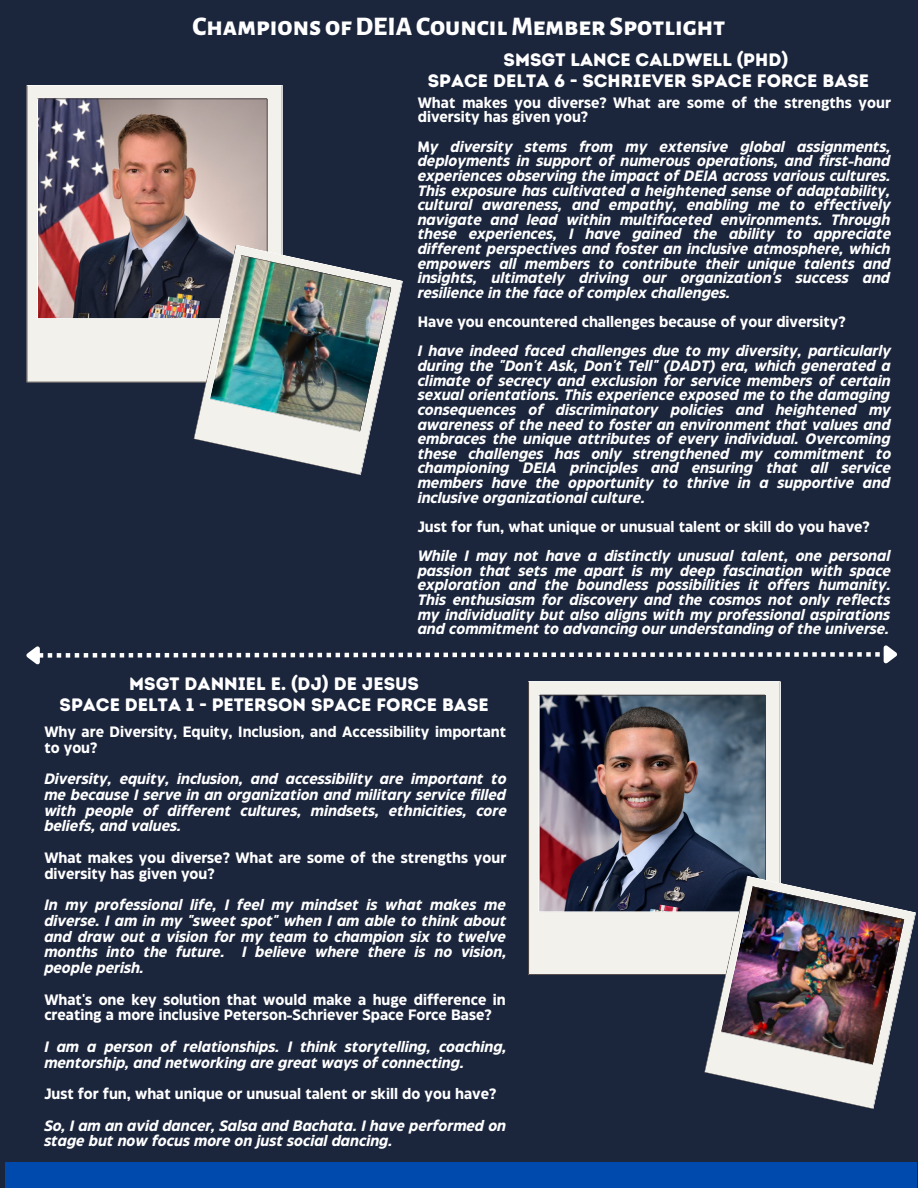
<style>
.page{position:relative;width:918px;height:1188px;background:#1b253c}
.page>*{position:absolute;margin:0;border:0;box-sizing:border-box;transform-origin:0 0}
.t1{font:800 27px "Alegreya Sans SC";color:#fff}
.t2{font:18px/21.3px "Intro Rust Base";color:#fff;text-align:center}
.t3{font:italic 700 15px/14.7px "Eastman Grotesque";color:#fff;text-align:justify}
.t4{font:700 15px/15.8px "Eastman Grotesque";color:#fff}
.s1{font-style:normal}
</style>
<div class="page">
<div style="left:5px;top:1162px;width:911px;height:26px;background:#004aad"></div>
<img style="left:528px;top:681px;width:253px;height:294px">
<svg style="left:704px;top:876px;width:16px;height:200px"></svg>
<img style="left:720px;top:876px;width:196px;height:233px">
<img style="left:27px;top:85px;width:256px;height:297px">
<svg style="left:193px;top:245px;width:16px;height:198px"></svg>
<img style="left:209px;top:245px;width:194px;height:230px">
<svg style="left:26px;top:645px;width:871px;height:20px"></svg>
<h1 class="t1" style="left:193px;top:13px;width:534px">Champions ofDEIACouncil Member Spotlight</h1>
<p class="t2" style="left:428px;top:49px;width:443px">SMSGT LANCE CALDWELL (PHD)<br>SPACE DELTA 6 - SCHRIEVER SPACE FORCE BASE</p>
<p class="t4" style="left:418px;top:96px;width:475px;line-height:14.7px">What makes you diverse? What are some of the strengths your diversity has given you?</p>
<p class="t3" style="left:418px;top:140px;width:475px"><span class="s1">M</span>y diversity stems from my extensive global assignments, deployments in support of numerous operations, and first-hand experiences observing the impact of DEIA across various cultures.<br>This exposure has cultivated a heightened sense of adaptability, cultural awareness, and empathy, enabling me to effectively navigate and lead within multifaceted environments. Through these experiences, I have gained the ability to appreciate different perspectives and foster an inclusive atmosphere, which empowers all members to contribute their unique talents and insights, ultimately driving our organization's success and resilience in the face of complex challenges.</p>
<p class="t4" style="left:418px;top:315px;width:429px">Have you encountered challenges because of your diversity?</p>
<p class="t3" style="left:418px;top:345px;width:475px">I have indeed faced challenges due to my diversity, particularly during the "Don't Ask, Don't Tell" (DADT) era, which generated a climate of secrecy and exclusion for service members of certain sexual orientations. This experience exposed me to the damaging consequences of discriminatory policies and heightened my awareness of the need to foster an environment that values and embraces the unique attributes of every individual. Overcoming these challenges has only strengthened my commitment to championing DEIA principles and ensuring that all service members have the opportunity to thrive in a supportive and inclusive organizational culture.</p>
<p class="t4" style="left:418px;top:520px;width:453px">Just for fun, what unique or unusual talent or skill do you have?</p>
<p class="t3" style="left:418px;top:550px;width:475px">While I may not have a distinctly unusual talent, one personal passion that sets me apart is my deep fascination with space exploration and the boundless possibilities it offers humanity.<br>This enthusiasm for discovery and the cosmos not only reflects my individuality but also aligns with my professional aspirations and commitment to advancing our understanding of the universe.</p>
<p class="t2" style="left:60px;top:673px;width:431px">MSGT DANNIEL E. (DJ) DE JESUS<br>SPACE DELTA 1 - PETERSON SPACE FORCE BASE</p>
<p class="t4" style="left:44px;top:725px;width:463px">Why are Diversity, Equity, Inclusion, and Accessibility important to you?</p>
<p class="t3" style="left:44px;top:772px;width:464px;line-height:15.8px">Diversity, equity, inclusion, and accessibility are important to me because I serve in an organization and military service filled with people of different cultures, mindsets, ethnicities, core beliefs, and values.</p>
<p class="t4" style="left:44px;top:851px;width:463px">What makes you diverse? What are some of the strengths your diversity has given you?</p>
<p class="t3" style="left:44px;top:898px;width:464px;line-height:15.8px">In my professional life, I feel my mindset is what makes me diverse. I am in my "sweet spot" when I am able to think about and draw out a vision for my team to champion six to twelve months into the future. I believe where there is no vision, people perish.</p>
<p class="t4" style="left:44px;top:992px;width:463px">What's one key solution that would make a huge difference in creating a more inclusive Peterson-Schriever Space Force Base?</p>
<p class="t3" style="left:44px;top:1040px;width:464px;line-height:15.8px">I am a person of relationships. I think storytelling, coaching, mentorship, and networking are great ways of connecting.</p>
<p class="t4" style="left:44px;top:1087px;width:453px">Just for fun, what unique or unusual talent or skill do you have?</p>
<p class="t3" style="left:44px;top:1118px;width:463px;line-height:15.8px">So, I am an avid dancer, Salsa and Bachata. I have performed on stage but now focus more on just social dancing.</p>
</div>
